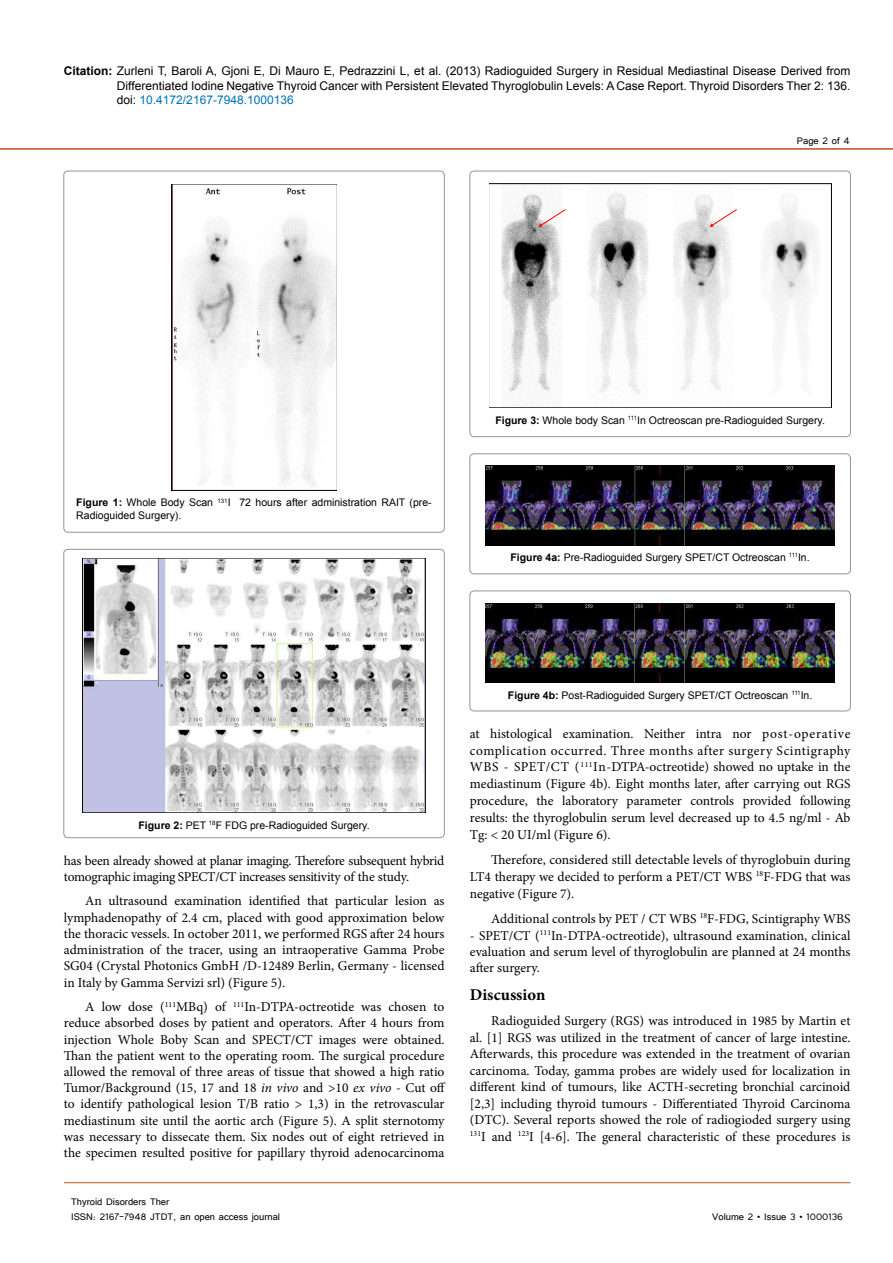
<style>
.page{position:relative;width:893px;height:1263px;background:#fff}
.page>*{position:absolute;margin:0;border:0;box-sizing:border-box;transform-origin:0 0}
.t1{font:700 16.5px "Minion Pro";color:#000}
.t2{font:13.5px/16.2px "Minion Pro";letter-spacing:-.005em;color:#000;text-align:justify}
.t3{font:12px/14.4px "Arial";color:#000;text-align:justify}
.t4{font:12px/14.4px "Tunga";color:#000}
.t5{font:10.5px/12.6px "Arial";color:#000}
.s1{font-weight:700}
.s2{color:#0072bc}
.s3{font-style:italic}
</style>
<div class="page">
<hr style="left:0;top:148px;width:893px;height:2px;background:#be4f18">
<hr style="left:64px;top:1182px;width:786px;height:1px;background:#be4f18">
<div style="left:64px;top:549px;width:380px;height:289px;border:1px solid #939598;border-radius:4px"></div>
<svg style="left:83px;top:558px;width:342px;height:254px"></svg>
<div style="left:470px;top:171px;width:380px;height:266px;border:1px solid #939598;border-radius:4px"></div>
<img style="left:501px;top:186px;width:319px;height:220px">
<svg style="left:538px;top:209px;width:28px;height:18px"></svg>
<svg style="left:709px;top:209px;width:28px;height:18px"></svg>
<div style="left:470px;top:454px;width:380px;height:120px;border:1px solid #939598;border-radius:4px"></div>
<img style="left:486px;top:466px;width:348px;height:79px">
<div style="left:470px;top:591px;width:380px;height:120px;border:1px solid #939598;border-radius:4px"></div>
<img style="left:486px;top:603px;width:348px;height:80px">
<div style="left:64px;top:171px;width:380px;height:361px;border:1px solid #939598;border-radius:4px"></div>
<img style="left:173px;top:186px;width:162px;height:301px">
<div style="left:171px;top:184px;width:166px;height:306px;border:1px solid #000"></div>
<p class="t3" style="left:117px;top:64px;width:735px;text-indent:-53px"><span class="s1">Citation:</span> Zurleni T, Baroli A, Gjoni E, Di Mauro E, Pedrazzini L, et al. (2013) Radioguided Surgery in Residual Mediastinal Disease Derived from Differentiated Iodine Negative Thyroid Cancer with Persistent Elevated Thyroglobulin Levels: A Case Report. Thyroid Disorders Ther 2: 136. doi: <span class="s2">10.4172/2167-7948.1000136</span></p>
<p class="t4" style="left:797px;top:133px;width:54px">Page 2 of 4</p>
<p class="t5" style="left:76px;top:496px;width:357px"><span class="s1">Figure 1:</span> Whole Body Scan <sup>131</sup>I 72 hours after administration RAIT (pre-<br>Radioguided Surgery).</p>
<p class="t5" style="left:495px;top:414px;width:331px"><span class="s1">Figure 3:</span> Whole body Scan <sup>111</sup>In Octreoscan pre-Radioguided Surgery.</p>
<p class="t5" style="left:511px;top:551px;width:301px"><span class="s1">Figure 4a:</span> Pre-Radioguided Surgery SPET/CT Octreoscan <sup>111</sup>In.</p>
<p class="t5" style="left:138px;top:819px;width:233px"><span class="s1">Figure 2:</span> PET <sup>18</sup>F FDG pre-Radioguided Surgery.</p>
<p class="t2" style="left:64px;top:852px;width:382px">has been already showed at planar imaging. Therefore subsequent hybrid tomographic imaging SPECT/CT increases sensitivity of the study.</p>
<p class="t2" style="left:64px;top:893px;width:382px;text-indent:21px">An ultrasound examination identified that particular lesion as lymphadenopathy of 2.4 cm, placed with good approximation below the thoracic vessels. In october 2011, we performed RGS after 24 hours administration of the tracer, using an intraoperative Gamma Probe SG04 (Crystal Photonics GmbH /D-12489 Berlin, Germany - licensed in Italy by Gamma Servizi srl) (Figure 5).</p>
<p class="t2" style="left:64px;top:999px;width:383px;text-indent:21px">A low dose (<sup>111</sup>MBq) of <sup>111</sup>In-DTPA-octreotide was chosen to reduce absorbed doses by patient and operators. After 4 hours from injection Whole Boby Scan and SPECT/CT images were obtained.<br>Than the patient went to the operating room. The surgical procedure allowed the removal of three areas of tissue that showed a high ratio Tumor/Background (15, 17 and 18 <span class="s3">in vivo</span> and &gt;10 <span class="s3">ex vivo</span> - Cut off to identify pathological lesion T/B ratio &gt; 1,3) in the retrovascular mediastinum site until the aortic arch (Figure 5). A split sternotomy was necessary to dissecate them. Six nodes out of eight retrieved in the specimen resulted positive for papillary thyroid adenocarcinoma</p>
<p class="t4" style="left:71px;top:1194px;width:210px">Thyroid Disorders Ther<br>ISSN: 2167-7948 JTDT, an open access journal</p>
<p class="t5" style="left:508px;top:689px;width:306px"><span class="s1">Figure 4b:</span> Post-Radioguided Surgery SPET/CT Octreoscan <sup>111</sup>In.</p>
<p class="t2" style="left:470px;top:725px;width:382px;line-height:16.8px">at histological examination. Neither intra nor post-operative complication occurred. Three months after surgery Scintigraphy WBS - SPET/CT (<sup>111</sup>In-DTPA-octreotide) showed no uptake in the mediastinum (Figure 4b). Eight months later, after carrying out RGS procedure, the laboratory parameter controls provided following results: the thyroglobulin serum level decreased up to 4.5 ng/ml - Ab Tg: &lt; 20 UI/ml (Figure 6).</p>
<p class="t2" style="left:470px;top:851px;width:382px;line-height:16.8px;text-indent:21px">Therefore, considered still detectable levels of thyroglobuin during LT4 therapy we decided to perform a PET/CT WBS <sup>18</sup>F-FDG that was negative (Figure 7).</p>
<p class="t2" style="left:491px;top:910px;width:361px">Additional controls by PET / CT WBS <sup>18</sup>F-FDG, Scintigraphy WBS</p>
<p class="t2" style="left:470px;top:927px;width:382px">- SPET/CT (<sup>111</sup>In-DTPA-octreotide), ultrasound examination, clinical evaluation and serum level of thyroglobulin are planned at 24 months after surgery.</p>
<p class="t1" style="left:470px;top:983px;width:77px">Discussion</p>
<p class="t2" style="left:470px;top:1013px;width:382px;text-indent:21px">Radioguided Surgery (RGS) was introduced in 1985 by Martin et al. [1] RGS was utilized in the treatment of cancer of large intestine.<br>Afterwards, this procedure was extended in the treatment of ovarian carcinoma. Today, gamma probes are widely used for localization in different kind of tumours, like ACTH-secreting bronchial carcinoid [2,3] including thyroid tumours - Differentiated Thyroid Carcinoma (DTC). Several reports showed the role of radiogioded surgery using <sup>131</sup>I and <sup>123</sup>I [4-6]. The general characteristic of these procedures is</p>
<p class="t4" style="left:712px;top:1208px;width:132px">Volume 2 • Issue 3 • 1000136</p>
</div>
